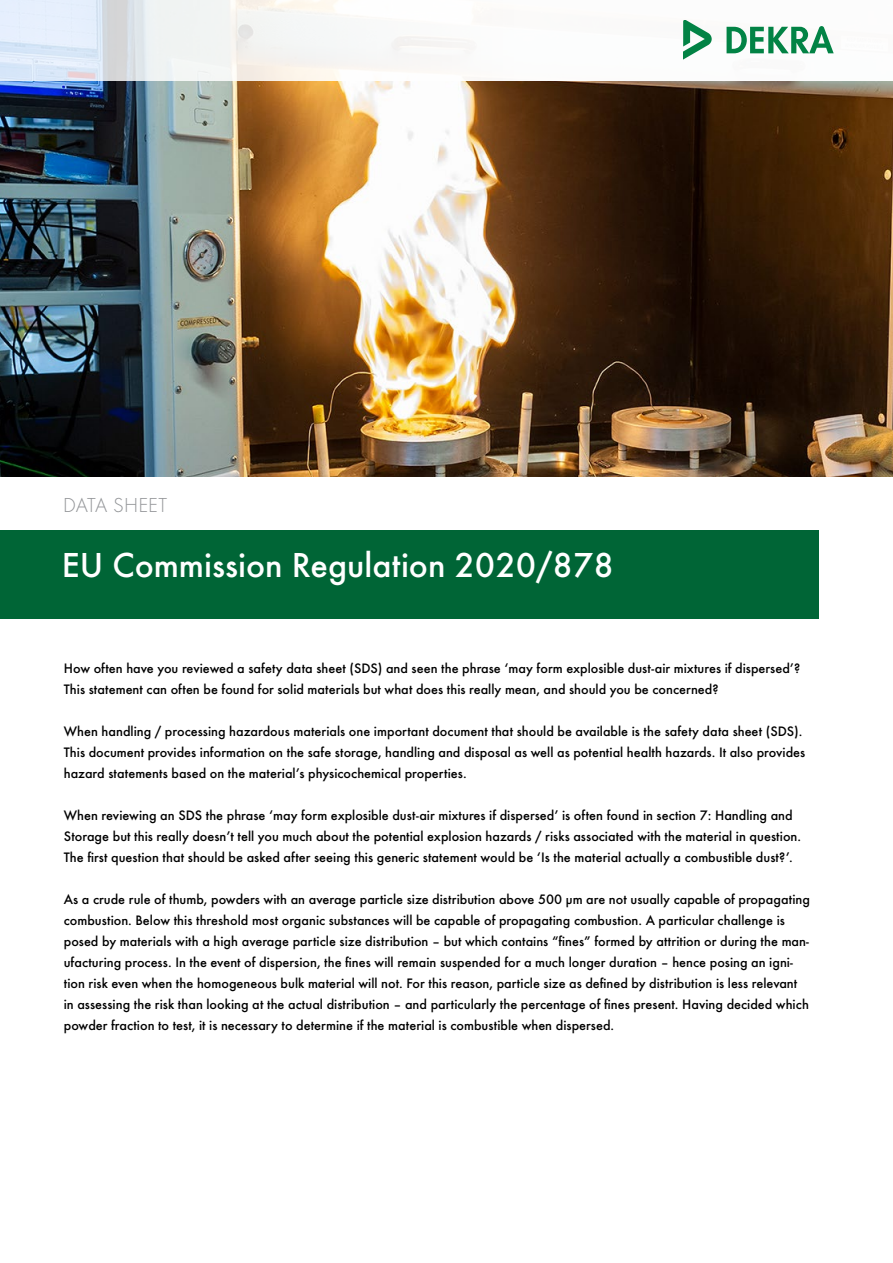
<style>
.page{position:relative;width:893px;height:1263px;background:#fff}
.page>*{position:absolute;margin:0;border:0;box-sizing:border-box;transform-origin:0 0}
.t1{font:500 36px "Futura";color:#fff}
.t2{font:300 21px "Futura";letter-spacing:.01em;color:#939598}
.t3{font:500 14.25px/21px "Futura";color:#000}
</style>
<div class="page">
<img style="left:0;top:80px;width:893px;height:396px">
<div style="left:0;top:530px;width:819px;height:89px;background:#006536"></div>
<svg style="left:0;top:0;width:834px;height:80px"></svg>
<svg style="left:727px;top:26px;width:107px;height:27px"></svg>
<svg style="left:683px;top:20px;width:29px;height:43px"></svg>
<h2 class="t2" style="left:63px;top:492px;width:106px">DATA SHEET</h2>
<h1 class="t1" style="left:62px;top:538px;width:553px">EU Commission Regulation 2020/878</h1>
<p class="t3" style="left:64px;top:656px;width:738px">How often have you reviewed a safety data sheet (SDS) and seen the phrase ‘may form explosible dust-air mixtures if dispersed’?<br>This statement can often be found for solid materials but what does this really mean, and should you be concerned?</p>
<p class="t3" style="left:64px;top:719px;width:743px">When handling / processing hazardous materials one important document that should be available is the safety data sheet (SDS).<br>This document provides information on the safe storage, handling and disposal as well as potential health hazards. It also provides hazard statements based on the material’s physicochemical properties.</p>
<p class="t3" style="left:64px;top:803px;width:739px">When reviewing an SDS the phrase ‘may form explosible dust-air mixtures if dispersed’ is often found in section 7: Handling and<br>Storage but this really doesn’t tell you much about the potential explosion hazards / risks associated with the material in question.<br>The first question that should be asked after seeing this generic statement would be ‘Is the material actually a combustible dust?’.</p>
<p class="t3" style="left:64px;top:887px;width:748px">As a crude rule of thumb, powders with an average particle size distribution above 500 µm are not usually capable of propagating combustion. Below this threshold most organic substances will be capable of propagating combustion. A particular challenge is posed by materials with a high average particle size distribution – but which contains “fines” formed by attrition or during the man&shy;ufacturing process. In the event of dispersion, the fines will remain suspended for a much longer duration – hence posing an igni&shy;tion risk even when the homogeneous bulk material will not. For this reason, particle size as defined by distribution is less relevant in assessing the risk than looking at the actual distribution – and particularly the percentage of fines present. Having decided which powder fraction to test, it is necessary to determine if the material is combustible when dispersed.</p>
</div>
